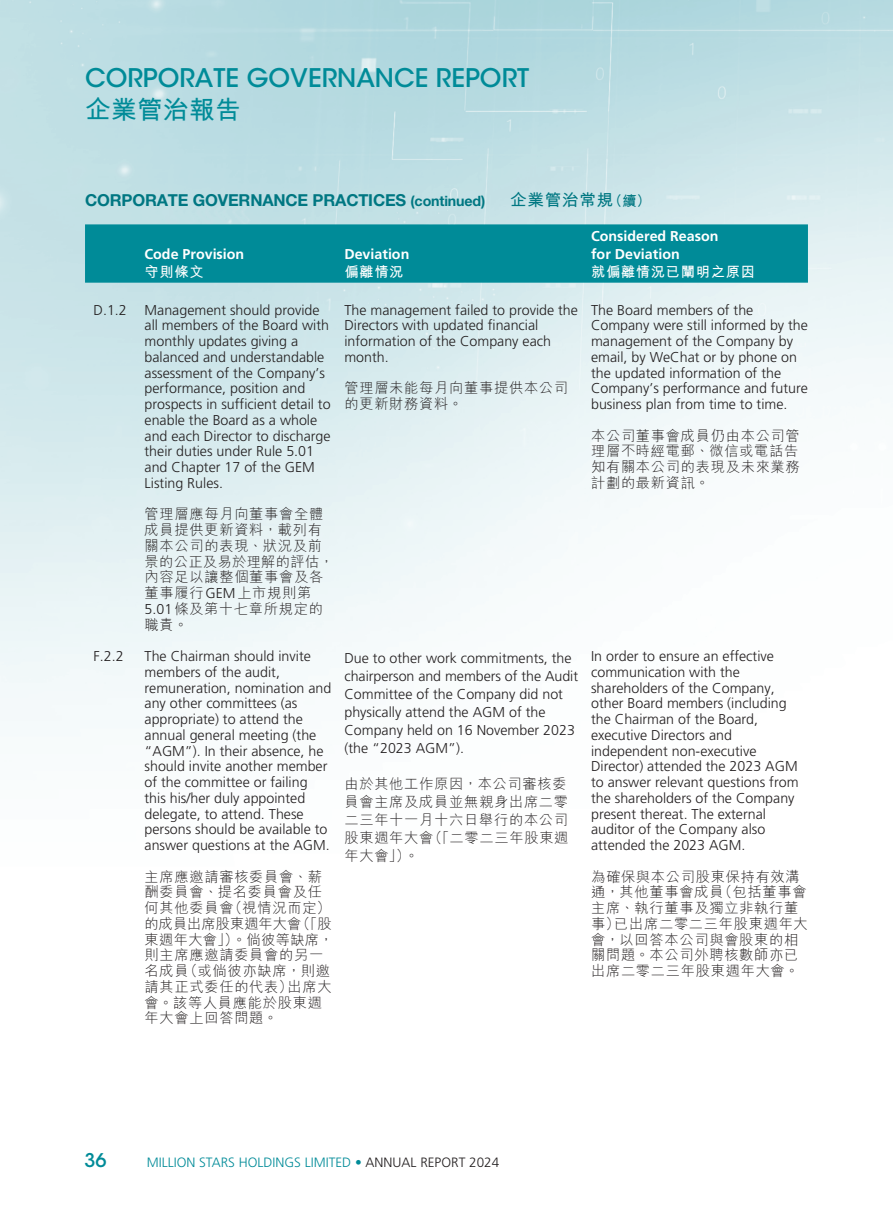
<style>
.page{position:relative;width:893px;height:1212px;background:#fff}
.page>*{position:absolute;margin:0;border:0;box-sizing:border-box;transform-origin:0 0}
.t1{font:500 25.5px "ITC Avant Garde Std";color:#008b98}
.t2{font:700 25.5px "M Hei HK";letter-spacing:.02em;color:#008b98}
.t3{font:500 18.75px "ITC Avant Garde Std";color:#008b98}
._01_H1{font:700 16.5px "Helvetica Neue LT Std";letter-spacing:-.01em;color:#007782}
._01_H1-2{font:700 16.5px "M Hei HK";letter-spacing:.05em;color:#007782}
._50_Table_txt{font:300 14.25px/15.8px "Frutiger LT Std";color:#231f20}
._50_Table_txt-2{font:300 14.25px/15.8px "M Hei HK";letter-spacing:.05em;color:#231f20}
._50_Table_txt-3{font:700 14.25px "Frutiger LT Std";color:#fff}
._50_Table_txt-4{font:700 14.25px "M Hei HK";letter-spacing:.05em;color:#fff}
.t4{font:300 13.5px "Frutiger LT Std";color:#008b98}
.s1{font-size:14.25px}
.s2{font-family:"Frutiger LT Std"}
.s3{color:#231f20}
</style>
<div class="page">
<div style="left:85px;top:224px;width:723px;height:59px;background:#008b98"></div>
<p class="t1" style="left:85px;top:62px;width:446px">CORPORATE GOVERNANCE REPORT</p>
<p class="t2" style="left:85px;top:91px;width:157px">企業管治報告</p>
<p class="_01_H1" style="left:85px;top:190px;width:402px">CORPORATE GOVERNANCE PRACTICES <span class="s1">(continued)</span></p>
<p class="_50_Table_txt-3" style="left:145px;top:245px;width:101px">Code Provision</p>
<p class="_50_Table_txt-3" style="left:344px;top:245px;width:66px">Deviation</p>
<p class="_01_H1-2" style="left:510px;top:188px;width:142px">企業管治常規<span class="s1">（續）</span></p>
<p class="_50_Table_txt-3" style="left:591px;top:227px;width:129px">Considered Reason</p>
<p class="_50_Table_txt-3" style="left:591px;top:245px;width:90px">for Deviation</p>
<p class="_50_Table_txt-4" style="left:145px;top:261px;width:61px">守則條文</p>
<p class="_50_Table_txt-4" style="left:344px;top:261px;width:61px">偏離情況</p>
<p class="_50_Table_txt-4" style="left:591px;top:261px;width:165px">就偏離情況已闡明之原因</p>
<p class="_50_Table_txt" style="left:94px;top:302px;width:35px">D.1.2</p>
<p class="_50_Table_txt" style="left:145px;top:302px;width:188px">Management should provide all members of the Board with monthly updates giving a balanced and understandable assessment of the Company’s performance, position and prospects in sufficient detail to enable the Board as a whole and each Director to discharge their duties under Rule 5.01 and Chapter 17 of the GEM<br>Listing Rules.</p>
<p class="_50_Table_txt-2" style="left:145px;top:506px;width:191px">管理層應每月向董事會全體成員提供更新資料，載列有關本公司的表現、狀況及前景的公正及易於理解的評估，內容足以讓整個董事會及各董事履行<span class="s2">GEM</span>上市規則第<br><span class="s2">5.01</span>條及第十七章所規定的職責。</p>
<p class="_50_Table_txt" style="left:94px;top:648px;width:32px">F.2.2</p>
<p class="_50_Table_txt" style="left:145px;top:648px;width:188px">The Chairman should invite members of the audit, remuneration, nomination and any other committees (as appropriate) to attend the annual general meeting (the “AGM”). In their absence, he should invite another member of the committee or failing this his/her duly appointed delegate, to attend. These persons should be available to answer questions at the AGM.</p>
<p class="_50_Table_txt-2" style="left:145px;top:868px;width:190px">主席應邀請審核委員會、薪酬委員會、提名委員會及任何其他委員會（視情況而定）的成員出席股東週年大會（「股東週年大會」）。倘彼等缺席，則主席應邀請委員會的另一名成員（或倘彼亦缺席，則邀請其正式委任的代表）出席大會。該等人員應能於股東週年大會上回答問題。</p>
<p class="_50_Table_txt" style="left:344px;top:302px;width:235px">The management failed to provide the<br>Directors with updated financial information of the Company each month.</p>
<p class="_50_Table_txt-2" style="left:344px;top:380px;width:225px">管理層未能每月向董事提供本公司的更新財務資料。</p>
<p class="_50_Table_txt" style="left:591px;top:302px;width:218px">The Board members of the<br>Company were still informed by the management of the Company by email, by WeChat or by phone on the updated information of the<br>Company’s performance and future business plan from time to time.</p>
<p class="_50_Table_txt-2" style="left:591px;top:427px;width:210px;text-align:justify">本公司董事會成員仍由本公司管理層不時經電郵、微信或電話告知有關本公司的表現及未來業務計劃的最新資訊。</p>
<p class="_50_Table_txt" style="left:344px;top:650px;width:235px;line-height:18px">Due to other work commitments, the chairperson and members of the Audit<br>Committee of the Company did not physically attend the AGM of the<br>Company held on 16 November 2023 (the “2023 AGM”).</p>
<p class="_50_Table_txt-2" style="left:344px;top:775px;width:226px;line-height:18px">由於其他工作原因，本公司審核委員會主席及成員並無親身出席二零二三年十一月十六日舉行的本公司股東週年大會（「二零二三年股東週年大會」）。</p>
<p class="_50_Table_txt" style="left:591px;top:648px;width:209px">In order to ensure an effective communication with the shareholders of the Company, other Board members (including the Chairman of the Board, executive Directors and independent non-executive<br>Director) attended the 2023 AGM to answer relevant questions from the shareholders of the Company present thereat. The external auditor of the Company also attended the 2023 AGM.</p>
<p class="_50_Table_txt-2" style="left:591px;top:868px;width:218px">為確保與本公司股東保持有效溝通，其他董事會成員（包括董事會主席、執行董事及獨立非執行董事）已出席二零二三年股東週年大會，以回答本公司與會股東的相關問題。本公司外聘核數師亦已出席二零二三年股東週年大會。</p>
<p class="t3" style="left:84px;top:1148px;width:24px">36</p>
<p class="t4" style="left:147px;top:1154px;width:354px">MILLION STARS HOLDINGS LIMITED • <span class="s3">ANNUAL REPORT 2024</span></p>
</div>
